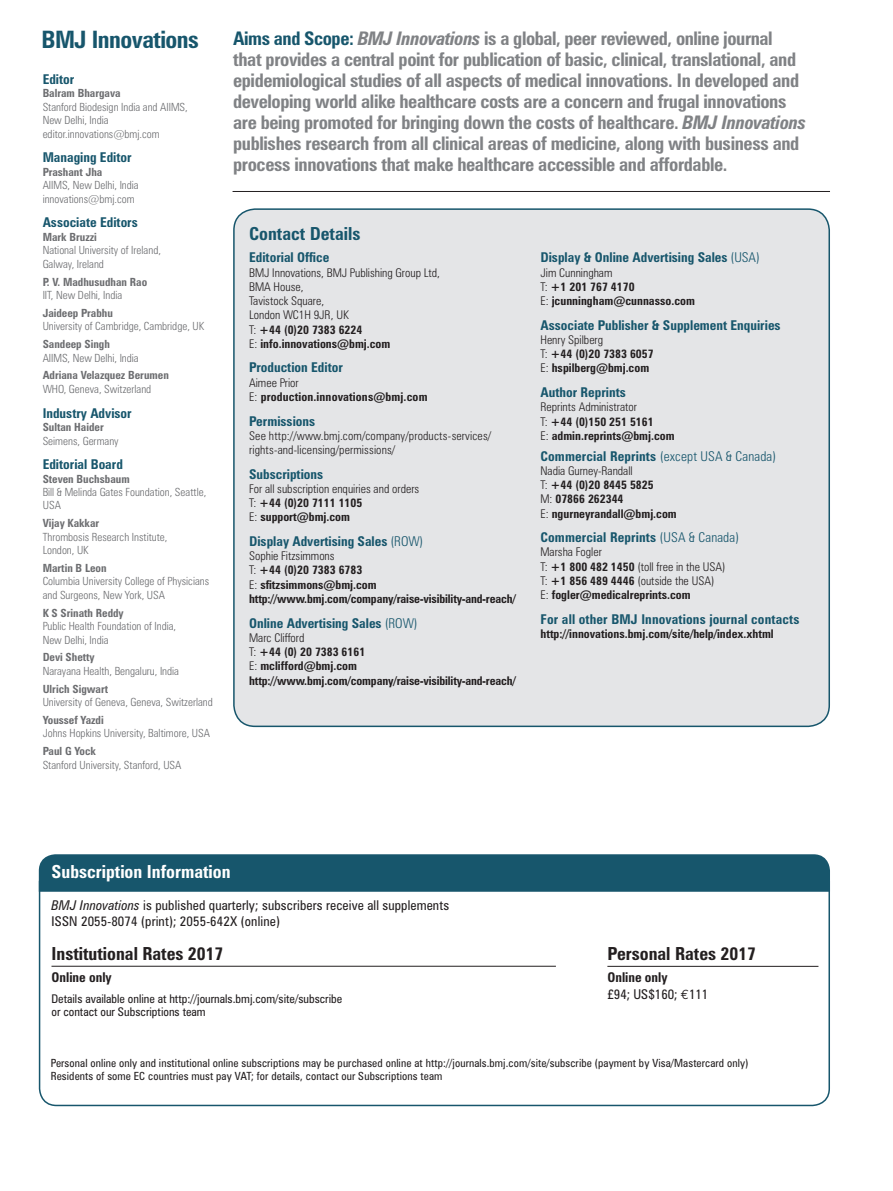
<style>
.page{position:relative;width:893px;height:1191px;background:#fff}
.page>*{position:absolute;margin:0;border:0;box-sizing:border-box;transform-origin:0 0}
.t1{font:700 condensed 24px "Zurich BT";letter-spacing:-.02em;color:#17566c}
.t2{font:700 condensed 18.75px/21px "Zurich BT";letter-spacing:-.02em;color:#808285}
.t3{font:700 condensed 18px "Zurich BT";color:#231f20}
.t4{font:700 condensed 18px "Zurich BT";color:#fff}
.t5{font:700 condensed 18px "Zurich BT";color:#17566c}
.t6{font:700 condensed 13.5px "Zurich BT";color:#17566c}
.t7{font:condensed 13.5px/16.2px "Zurich BT";letter-spacing:.01em;color:#231f20}
.t8{font:700 condensed 13.5px "Zurich BT";color:#231f20}
.t9{font:700 condensed 12px/14.2px "Zurich BT";color:#231f20}
.t10{font:300 condensed 12px/14.2px "Zurich BT";color:#231f20}
.t11{font:condensed 12px/13.5px "Zurich BT";color:#231f20}
.t12{font:300 condensed 11.25px/13.5px "Zurich BT";color:#6c6d70}
.t13{font:condensed 11.25px/12.9px "Zurich BT";letter-spacing:.01em;color:#231f20}
.t14{font:700 condensed 11.25px "Zurich BT";color:#6c6d70}
.s1{color:#17566c}
.s2{font-style:italic}
.s3{font-weight:700}
.s4{font-weight:300}
.s5{font-family:"Euro Mono";font-stretch:normal}
</style>
<div class="page">
<div style="left:39px;top:854px;width:791px;height:26px;background:#17566c"></div>
<svg style="left:38px;top:880px;width:792px;height:227px"></svg>
<hr style="left:51px;top:966px;width:505px;height:1px;background:#231f20">
<hr style="left:607px;top:966px;width:211px;height:1px;background:#231f20">
<hr style="left:233px;top:191px;width:597px;height:1px;background:#231f20">
<div style="left:234px;top:209px;width:595px;height:517px;background:#e4e5e7;border-radius:21px"></div>
<div style="left:233px;top:208px;width:597px;height:519px;border:2px solid #17566c;border-radius:21px"></div>
<h1 class="t1" style="left:41px;top:25px;width:159px">BMJ Innovations</h1>
<p class="t6" style="left:43px;top:70px;width:33px">Editor</p>
<p class="t14" style="left:43px;top:86px;width:79px">Balram Bhargava</p>
<p class="t12" style="left:43px;top:100px;width:146px">Stanford Biodesign India and AIIMS,<br>New Delhi, India editor.innovations@bmj.com</p>
<p class="t6" style="left:43px;top:149px;width:91px">Managing Editor</p>
<p class="t14" style="left:43px;top:165px;width:61px">Prashant Jha</p>
<p class="t12" style="left:43px;top:178px;width:98px">AIIMS, New Delhi, India innovations@bmj.com</p>
<p class="t6" style="left:43px;top:214px;width:97px">Associate Editors</p>
<p class="t14" style="left:43px;top:230px;width:56px">Mark Bruzzi</p>
<p class="t12" style="left:43px;top:243px;width:120px">National University of Ireland,<br>Galway, Ireland</p>
<p class="t14" style="left:43px;top:275px;width:106px">P. V. Madhusudhan Rao</p>
<p class="t12" style="left:43px;top:288px;width:81px">IIT, New Delhi, India</p>
<p class="t14" style="left:43px;top:306px;width:72px">Jaideep Prabhu</p>
<p class="t12" style="left:43px;top:319px;width:163px">University of Cambridge, Cambridge, UK</p>
<p class="t14" style="left:43px;top:337px;width:69px">Sandeep Singh</p>
<p class="t12" style="left:43px;top:351px;width:98px">AIIMS, New Delhi, India</p>
<p class="t14" style="left:43px;top:368px;width:128px">Adriana Velazquez Berumen</p>
<p class="t12" style="left:43px;top:382px;width:110px">WHO, Geneva, Switzerland</p>
<p class="t6" style="left:43px;top:404px;width:91px">Industry Advisor</p>
<p class="t14" style="left:43px;top:420px;width:63px">Sultan Haider</p>
<p class="t12" style="left:43px;top:434px;width:77px">Seimens, Germany</p>
<p class="t6" style="left:43px;top:456px;width:82px">Editorial Board</p>
<p class="t14" style="left:43px;top:472px;width:88px">Steven Buchsbaum</p>
<p class="t12" style="left:43px;top:485px;width:165px;line-height:13px">Bill &amp; Melinda Gates Foundation, Seattle,<br>USA</p>
<p class="t14" style="left:43px;top:516px;width:58px">Vijay Kakkar</p>
<p class="t12" style="left:43px;top:529px;width:126px">Thrombosis Research Institute,<br>London, UK</p>
<p class="t14" style="left:43px;top:561px;width:66px">Martin B Leon</p>
<p class="t12" style="left:43px;top:574px;width:168px">Columbia University College of Physicians and Surgeons, New York, USA</p>
<p class="t14" style="left:43px;top:605px;width:83px">K S Srinath Reddy</p>
<p class="t12" style="left:43px;top:619px;width:135px">Public Health Foundation of India,<br>New Delhi, India</p>
<p class="t14" style="left:43px;top:650px;width:54px">Devi Shetty</p>
<p class="t12" style="left:43px;top:664px;width:138px">Narayana Health, Bengaluru, India</p>
<p class="t14" style="left:43px;top:681px;width:67px">Ulrich Sigwart</p>
<p class="t12" style="left:43px;top:695px;width:172px">University of Geneva, Geneva, Switzerland</p>
<p class="t14" style="left:43px;top:713px;width:63px">Youssef Yazdi</p>
<p class="t12" style="left:43px;top:726px;width:169px">Johns Hopkins University, Baltimore, USA</p>
<p class="t14" style="left:43px;top:744px;width:55px">Paul G Yock</p>
<p class="t12" style="left:43px;top:758px;width:140px">Stanford University, Stanford, USA</p>
<p class="t2" style="left:233px;top:28px;width:574px"><span class="s1">Aims and Scope:</span> <span class="s2">BMJ Innovations</span> is a global, peer reviewed, online journal<br>that provides a central point for publication of basic, clinical, translational, and epidemiological studies of all aspects of medical innovations. In developed and developing world alike healthcare costs are a concern and frugal innovations are being promoted for bringing down the costs of healthcare. <span class="s2">BMJ Innovations </span>publishes research from all clinical areas of medicine, along with business and process innovations that make healthcare accessible and affordable.</p>
<h3 class="t5" style="left:249px;top:223px;width:113px">Contact Details</h3>
<p class="t6" style="left:249px;top:249px;width:82px">Editorial Office</p>
<p class="t10" style="left:249px;top:265px;width:192px">BMJ Innovations, BMJ Publishing Group Ltd,<br>BMA House,<br>Tavistock Square,<br>London WC1H 9JR, UK<br>T: <span class="s3">+44 (0)20 7383 6224<br></span>E: <span class="s3">info.innovations@bmj.com</span></p>
<p class="t6" style="left:249px;top:359px;width:95px">Production Editor</p>
<p class="t9" style="left:249px;top:375px;width:180px"><span class="s4">Aimee Prior<br>E:</span> production.innovations@bmj.com</p>
<p class="t6" style="left:249px;top:412px;width:68px">Permissions</p>
<p class="t10" style="left:249px;top:428px;width:244px">See http://www.bmj.com/company/products-services/ rights-and-licensing/permissions/</p>
<p class="t6" style="left:249px;top:465px;width:76px">Subscriptions</p>
<p class="t10" style="left:249px;top:481px;width:172px">For all subscription enquiries and orders<br>T: <span class="s3">+44 (0)20 7111 1105<br></span>E: <span class="s3">support@bmj.com</span></p>
<p class="t6" style="left:249px;top:533px;width:176px">Display Advertising Sales <span class="s4">(ROW)</span></p>
<p class="t9" style="left:249px;top:549px;width:268px"><span class="s4">Sophie Fitzsimmons<br>T:</span> +44 (0)20 7383 6783<br><span class="s4">E:</span> sfitzsimmons@bmj.com http://www.bmj.com/company/raise-visibility-and-reach/</p>
<p class="t6" style="left:249px;top:614px;width:170px">Online Advertising Sales <span class="s4">(ROW)</span></p>
<p class="t9" style="left:249px;top:630px;width:268px"><span class="s4">Marc Clifford<br>T:</span> +44 (0) 20 7383 6161<br><span class="s4">E:</span> mclifford@bmj.com http://www.bmj.com/company/raise-visibility-and-reach/</p>
<p class="t6" style="left:540px;top:249px;width:221px">Display &amp; Online Advertising Sales <span class="s4">(USA)</span></p>
<p class="t9" style="left:540px;top:265px;width:156px"><span class="s4">Jim Cunningham<br>T:</span> +1 201 767 4170<br><span class="s4">E:</span> jcunningham@cunnasso.com</p>
<p class="t6" style="left:540px;top:317px;width:242px">Associate Publisher &amp; Supplement Enquiries</p>
<p class="t9" style="left:540px;top:332px;width:115px"><span class="s4">Henry Spilberg<br>T:</span> +44 (0)20 7383 6057<br><span class="s4">E:</span> hspilberg@bmj.com</p>
<p class="t6" style="left:540px;top:384px;width:87px">Author Reprints</p>
<p class="t9" style="left:540px;top:400px;width:136px"><span class="s4">Reprints Administrator<br>T:</span> +44 (0)150 251 5161<br><span class="s4">E:</span> admin.reprints@bmj.com</p>
<p class="t6" style="left:540px;top:447px;width:237px">Commercial Reprints <span class="s4">(except USA &amp; Canada)</span></p>
<p class="t9" style="left:540px;top:463px;width:138px"><span class="s4">Nadia Gurney-Randall<br>T:</span> +44 (0)20 8445 5825<br><span class="s4">M:</span> 07866 262344<br><span class="s4">E:</span> ngurneyrandall@bmj.com</p>
<p class="t6" style="left:540px;top:529px;width:200px">Commercial Reprints <span class="s4">(USA &amp; Canada)</span></p>
<p class="t10" style="left:540px;top:545px;width:187px">Marsha Fogler<br>T: <span class="s3">+1 800 482 1450</span> (toll free in the USA)<br>T: <span class="s3">+1 856 489 4446</span> (outside the USA)<br>E: <span class="s3">fogler@medicalreprints.com</span></p>
<p class="t6" style="left:540px;top:611px;width:260px">For all other BMJ Innovations journal contacts</p>
<p class="t9" style="left:540px;top:626px;width:235px">http://innovations.bmj.com/site/help/index.xhtml</p>
<h3 class="t4" style="left:52px;top:860px;width:180px">Subscription Information</h3>
<p class="t7" style="left:52px;top:896px;width:399px"><span class="s2">BMJ Innovations</span> is published quarterly; subscribers receive all supplements<br>ISSN 2055-8074 (print); 2055-642X (online)</p>
<h3 class="t3" style="left:51px;top:942px;width:173px">Institutional Rates 2017</h3>
<p class="t8" style="left:51px;top:969px;width:62px">Online only</p>
<p class="t11" style="left:51px;top:991px;width:292px">Details available online at http://journals.bmj.com/site/subscribe or contact our Subscriptions team</p>
<h3 class="t3" style="left:607px;top:942px;width:150px">Personal Rates 2017</h3>
<p class="t7" style="left:607px;top:969px;width:103px;line-height:16.6px"><span class="s3">Online only<br></span>£94; US$160; <span class="s5">€</span>111</p>
<p class="t13" style="left:51px;top:1056px;width:699px">Personal online only and institutional online subscriptions may be purchased online at http://journals.bmj.com/site/subscribe (payment by Visa/Mastercard only)<br>Residents of some EC countries must pay VAT; for details, contact our Subscriptions team</p>
</div>
